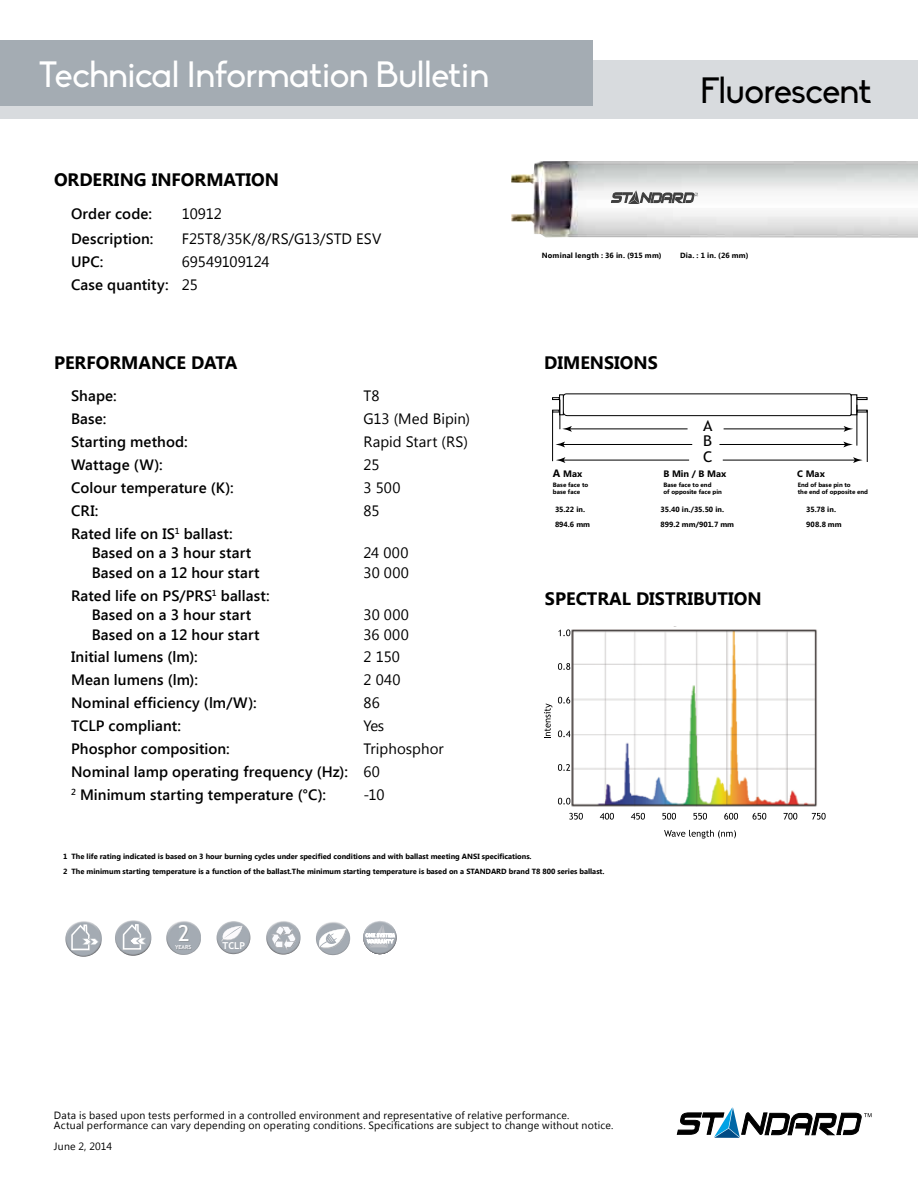
<style>
.page{position:relative;width:918px;height:1188px;background:#fff}
.page>*{position:absolute;margin:0;border:0;box-sizing:border-box;transform-origin:0 0}
.t1{font:36px "Biko";letter-spacing:-.015em;color:#fff}
.t2{font:36px "Biko";letter-spacing:-.015em;color:#000}
.t3{font:22.05px "Trebuchet MS";color:#fff}
.t4{font:700 18px "Segoe UI";color:#000}
.t5{font:600 15px/19.5px "Segoe UI";letter-spacing:.005em;color:#000}
.t6{font:15px/23px "Segoe UI";color:#000}
.t7{font:15px/19.5px "Segoe UI";letter-spacing:.025em;color:#000}
.t8{font:14.85px/15.6px "Trebuchet MS";color:#000;text-align:justify;scale:1.07 1}
.t9{font:10.5px/10.5px "Segoe UI";letter-spacing:.02em;color:#000}
.t10{font:700 9.6px "Trebuchet MS";color:#fff}
.t11{font:700 9.3px "Segoe UI";color:#000}
.t12{font:700 7.5px/15px "Segoe UI";color:#000}
.t13{font:700 7.5px "Segoe UI";letter-spacing:.025em;color:#000}
.t14{font:700 6.3px/7.8px "Segoe UI";color:#000}
.t15{font:700 5.55px "Trebuchet MS";color:#fcfafc}
.s1{font-weight:600}
.s2{font-weight:400}
.s3{font-size:10.65px}
</style>
<div class="page">
<svg style="left:676px;top:1107px;width:196px;height:31px"></svg>
<div style="left:0;top:61px;width:918px;height:58px;background:#d8dbde"></div>
<div style="left:0;top:41px;width:593px;height:65px;background:#a4acb3"></div>
<img style="left:511px;top:161px;width:407px;height:77px">
<svg style="left:611px;top:189px;width:87px;height:15px"></svg>
<hr style="left:552px;top:410px;width:1px;height:51px;background:#000">
<hr style="left:856px;top:405px;width:1px;height:41px;background:#000">
<hr style="left:867px;top:410px;width:1px;height:52px;background:#000">
<svg style="left:552px;top:393px;width:316px;height:39px"></svg>
<hr style="left:562px;top:444px;width:130px;height:1px;background:#000">
<svg style="left:556px;top:442px;width:9px;height:5px"></svg>
<hr style="left:719px;top:444px;width:127px;height:1px;background:#000">
<svg style="left:843px;top:442px;width:10px;height:5px"></svg>
<hr style="left:563px;top:460px;width:126px;height:1px;background:#000">
<svg style="left:556px;top:457px;width:9px;height:6px"></svg>
<hr style="left:723px;top:460px;width:133px;height:1px;background:#000">
<svg style="left:853px;top:457px;width:10px;height:6px"></svg>
<img style="left:227px;top:934px;width:24px;height:20px">
<img style="left:217px;top:921px;width:17px;height:22px">
<svg style="left:219px;top:926px;width:23px;height:17px"></svg>
<img style="left:364px;top:921px;width:15px;height:33px">
<img style="left:379px;top:921px;width:18px;height:33px">
<img style="left:383px;top:925px;width:5px;height:8px">
<img style="left:369px;top:924px;width:14px;height:9px">
<svg style="left:363px;top:933px;width:32px;height:18px"></svg>
<img style="left:277px;top:938px;width:24px;height:17px">
<img style="left:266px;top:921px;width:17px;height:28px">
<svg style="left:271px;top:926px;width:25px;height:24px"></svg>
<img style="left:77px;top:922px;width:25px;height:35px">
<img style="left:65px;top:921px;width:19px;height:24px">
<svg style="left:71px;top:925px;width:28px;height:25px"></svg>
<img style="left:327px;top:938px;width:23px;height:17px">
<img style="left:319px;top:922px;width:14px;height:7px">
<img style="left:346px;top:929px;width:1px;height:19px">
<svg style="left:316px;top:929px;width:30px;height:23px"></svg>
<img style="left:177px;top:922px;width:24px;height:33px">
<img style="left:166px;top:921px;width:18px;height:22px">
<img style="left:180px;top:926px;width:9px;height:16px">
<img style="left:176px;top:946px;width:16px;height:4px">
<img style="left:126px;top:934px;width:26px;height:22px">
<img style="left:116px;top:920px;width:16px;height:12px">
<svg style="left:123px;top:924px;width:24px;height:26px"></svg>
<img style="left:571px;top:626px;width:246px;height:181px">
<svg style="left:569px;top:813px;width:14px;height:7px"></svg>
<svg style="left:600px;top:813px;width:14px;height:7px"></svg>
<svg style="left:631px;top:813px;width:14px;height:7px"></svg>
<svg style="left:662px;top:813px;width:14px;height:7px"></svg>
<svg style="left:693px;top:813px;width:14px;height:7px"></svg>
<svg style="left:724px;top:813px;width:14px;height:7px"></svg>
<svg style="left:753px;top:813px;width:13px;height:7px"></svg>
<svg style="left:784px;top:813px;width:13px;height:7px"></svg>
<svg style="left:812px;top:813px;width:14px;height:7px"></svg>
<svg style="left:664px;top:830px;width:72px;height:9px"></svg>
<svg style="left:559px;top:629px;width:11px;height:7px"></svg>
<svg style="left:558px;top:663px;width:12px;height:7px"></svg>
<svg style="left:558px;top:697px;width:12px;height:7px"></svg>
<svg style="left:558px;top:730px;width:12px;height:7px"></svg>
<svg style="left:558px;top:764px;width:12px;height:7px"></svg>
<svg style="left:558px;top:798px;width:12px;height:7px"></svg>
<svg style="left:544px;top:703px;width:8px;height:35px"></svg>
<h1 class="t1" style="left:39px;top:54px;width:452px">Technical Information Bulletin</h1>
<p class="t4" style="left:54px;top:167px;width:227px">ORDERING INFORMATION</p>
<p class="t5" style="left:71px;top:204px;width:82px">Order code:</p>
<p class="t6" style="left:182px;top:202px;width:41px">10912</p>
<p class="t5" style="left:71px;top:228px;width:84px">Description:</p>
<p class="t6" style="left:182px;top:226px;width:201px">F25T8/35K/8/RS/G13/STD ESV</p>
<p class="t5" style="left:71px;top:251px;width:34px">UPC:</p>
<p class="t6" style="left:71px;top:249px;width:200px;text-indent:111px">69549109124<br><span class="s1">Case quantity:</span> 25</p>
<h1 class="t2" style="left:701px;top:70px;width:172px">Fluorescent</h1>
<p class="t13" style="left:542px;top:250px;width:121px">Nominal length : 36 in. (915 mm)</p>
<p class="t12" style="left:680px;top:247px;width:70px">Dia. : 1 in. (26 mm)</p>
<p class="t4" style="left:54px;top:349px;width:185px">PERFORMANCE DATA</p>
<p class="t4" style="left:544px;top:349px;width:115px">DIMENSIONS</p>
<p class="t5" style="left:71px;top:385px;width:47px">Shape:</p>
<p class="t6" style="left:364px;top:384px;width:17px">T8</p>
<p class="t5" style="left:71px;top:408px;width:37px">Base:</p>
<p class="t6" style="left:364px;top:407px;width:108px">G13 (Med Bipin)</p>
<p class="t5" style="left:71px;top:431px;width:118px">Starting method:</p>
<p class="t6" style="left:364px;top:429px;width:106px">Rapid Start (RS)</p>
<p class="t5" style="left:71px;top:454px;width:93px">Wattage (W):</p>
<p class="t6" style="left:364px;top:452px;width:17px">25</p>
<p class="t5" style="left:71px;top:477px;width:164px">Colour temperature (K):</p>
<p class="t6" style="left:364px;top:475px;width:38px">3 500</p>
<p class="t5" style="left:71px;top:500px;width:29px">CRI:</p>
<p class="t6" style="left:364px;top:498px;width:18px">85</p>
<p class="t5" style="left:92px;top:523px;width:169px;text-indent:-21px">Rated life on IS<sup>1</sup> ballast:<br>Based on a 3 hour start<br>Based on a 12 hour start</p>
<p class="t7" style="left:364px;top:542px;width:47px">24 000<br>30 000</p>
<p class="t5" style="left:92px;top:585px;width:180px;text-indent:-21px">Rated life on PS/PRS<sup>1</sup> ballast:<br>Based on a 3 hour start<br>Based on a 12 hour start</p>
<p class="t7" style="left:364px;top:604px;width:47px">30 000<br>36 000</p>
<p class="t5" style="left:71px;top:647px;width:128px">Initial lumens (lm):</p>
<p class="t6" style="left:364px;top:645px;width:38px">2 150</p>
<p class="t5" style="left:71px;top:670px;width:128px">Mean lumens (lm):</p>
<p class="t6" style="left:364px;top:668px;width:39px">2 040</p>
<p class="t5" style="left:71px;top:693px;width:187px">Nominal efficiency (lm/W):</p>
<p class="t6" style="left:364px;top:691px;width:18px">86</p>
<p class="t5" style="left:71px;top:715px;width:111px">TCLP compliant:</p>
<p class="t6" style="left:364px;top:714px;width:22px">Yes</p>
<p class="t5" style="left:71px;top:738px;width:160px">Phosphor composition:</p>
<p class="t5" style="left:71px;top:737px;width:374px;line-height:23px;text-indent:293px"><span class="s2">Triphosphor<br></span>Nominal lamp operating frequency (Hz): <span class="s2">60<br></span><sup>2</sup> Minimum starting temperature (°C):</p>
<p class="t6" style="left:364px;top:783px;width:22px">-10</p>
<p class="t11" style="left:553px;top:467px;width:31px"><span class="s3">A</span> Max</p>
<p class="t14" style="left:553px;top:480px;width:37px">Base face to base face</p>
<p class="t8" style="left:703px;top:418px;width:10px">A B C</p>
<p class="t14" style="left:664px;top:480px;width:60px">Base face to end<br>of opposite face pin</p>
<p class="t11" style="left:663px;top:467px;width:64px">B Min / B Max</p>
<p class="t11" style="left:797px;top:467px;width:29px">C Max</p>
<p class="t14" style="left:798px;top:480px;width:72px">End of base pin to<br>the end of opposite end</p>
<p class="t12" style="left:555px;top:501px;width:37px">35.22 in.<br>894.6 mm</p>
<p class="t12" style="left:661px;top:501px;width:75px">35.40 in./35.50 in.<br>899.2 mm/901.7 mm</p>
<p class="t12" style="left:806px;top:501px;width:37px">35.78 in.<br>908.8 mm</p>
<p class="t4" style="left:545px;top:586px;width:218px">SPECTRAL DISTRIBUTION</p>
<p class="t12" style="left:63px;top:848px;width:543px">1 The life rating indicated is based on 3 hour burning cycles under specified conditions and with ballast meeting ANSI specifications.<br>2 The minimum starting temperature is a function of the ballast.The minimum starting temperature is based on a STANDARD brand T8 800 series ballast.</p>
<h2 class="t3" style="left:178px;top:921px;width:13px">2</h2>
<p class="t15" style="left:175px;top:944px;width:18px">YEARS</p>
<p class="t10" style="left:223px;top:940px;width:24px">TCLP</p>
<p class="t9" style="left:54px;top:1109px;width:561px">Data is based upon tests performed in a controlled environment and representative of relative performance.<br>Actual performance can vary depending on operating conditions. Specifications are subject to change without notice.</p>
<p class="t9" style="left:54px;top:1141px;width:60px">June 2, 2014</p>
</div>
